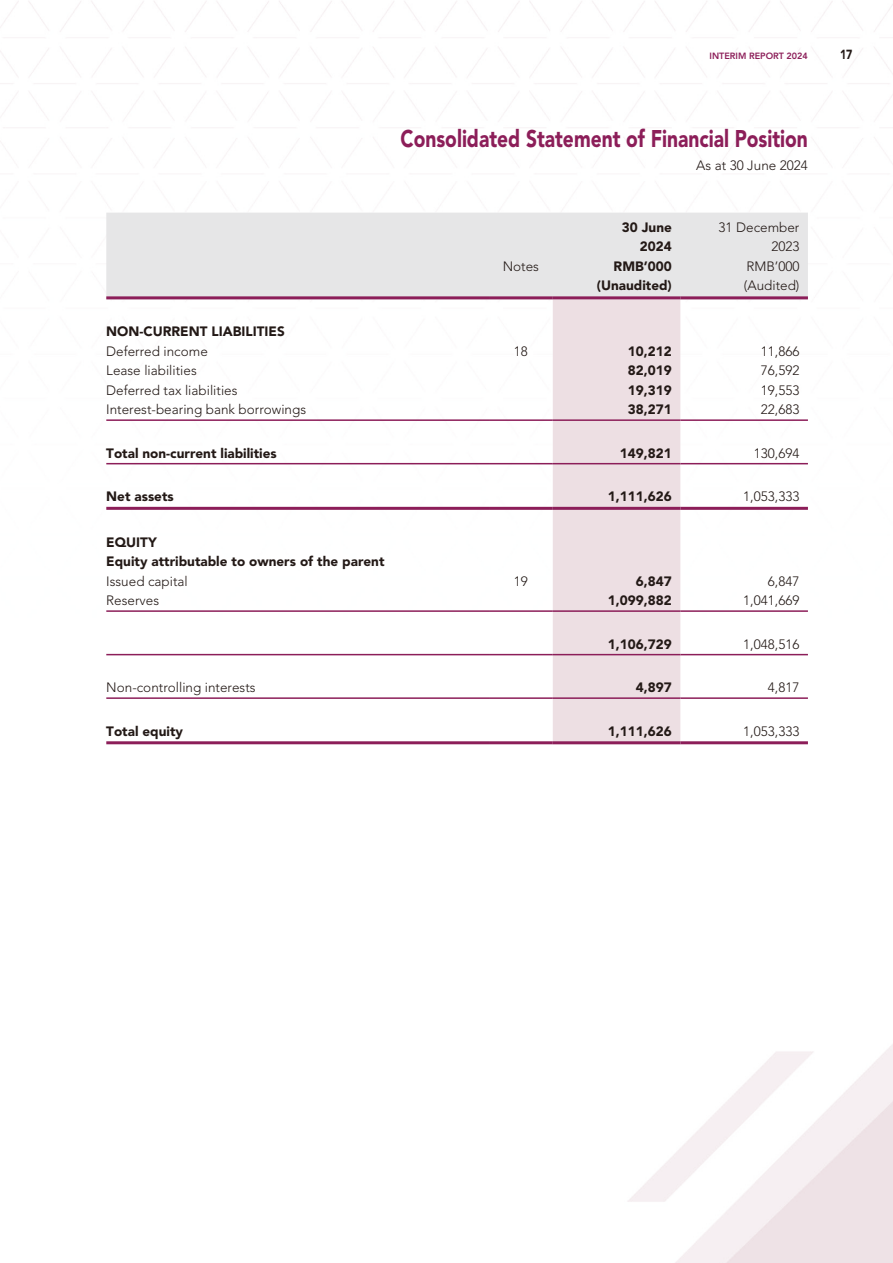
<style>
.page{position:relative;width:893px;height:1263px;background:#fff}
.page>*{position:absolute;margin:0;border:0;box-sizing:border-box;transform-origin:0 0}
.t1{font:900 24px "Avenir LT Std";color:#8c1e59;scale:.8 1}
.t2{font:300 13.5px "Avenir LT Std";color:#231916}
.t3{font:900 13.5px/19.5px "Avenir LT Std";color:#231916}
.t4{font:900 13.2px "Avenir LT Std";color:#231916;scale:.8 1}
.t5{font:800 9px "Avenir LT Std";color:#8c1e59}
</style>
<div class="page">
<div style="left:106px;top:213px;width:702px;height:83px;background:#e6e6e7"></div>
<div style="left:553px;top:299px;width:127px;height:442px;background:#eddfe3"></div>
<hr style="left:106px;top:296px;width:383px;height:3px;background:#8c1e59">
<hr style="left:489px;top:296px;width:64px;height:3px;background:#8c1e59">
<hr style="left:553px;top:296px;width:127px;height:3px;background:#8c1e59">
<hr style="left:680px;top:296px;width:128px;height:3px;background:#8c1e59">
<hr style="left:106px;top:419px;width:383px;height:2px;background:#8c1e59">
<hr style="left:489px;top:419px;width:64px;height:2px;background:#8c1e59">
<hr style="left:553px;top:419px;width:127px;height:2px;background:#8c1e59">
<hr style="left:680px;top:419px;width:128px;height:2px;background:#8c1e59">
<hr style="left:106px;top:463px;width:383px;height:1px;background:#8c1e59">
<hr style="left:489px;top:463px;width:64px;height:1px;background:#8c1e59">
<hr style="left:553px;top:463px;width:127px;height:1px;background:#8c1e59">
<hr style="left:680px;top:463px;width:128px;height:1px;background:#8c1e59">
<hr style="left:106px;top:507px;width:383px;height:3px;background:#8c1e59">
<hr style="left:489px;top:507px;width:64px;height:3px;background:#8c1e59">
<hr style="left:553px;top:507px;width:127px;height:3px;background:#8c1e59">
<hr style="left:680px;top:507px;width:128px;height:3px;background:#8c1e59">
<hr style="left:106px;top:610px;width:383px;height:2px;background:#8c1e59">
<hr style="left:489px;top:610px;width:64px;height:2px;background:#8c1e59">
<hr style="left:553px;top:610px;width:127px;height:2px;background:#8c1e59">
<hr style="left:680px;top:610px;width:128px;height:2px;background:#8c1e59">
<hr style="left:106px;top:654px;width:383px;height:1px;background:#8c1e59">
<hr style="left:489px;top:654px;width:64px;height:1px;background:#8c1e59">
<hr style="left:553px;top:654px;width:127px;height:1px;background:#8c1e59">
<hr style="left:680px;top:654px;width:128px;height:1px;background:#8c1e59">
<hr style="left:106px;top:697px;width:383px;height:2px;background:#8c1e59">
<hr style="left:489px;top:697px;width:64px;height:2px;background:#8c1e59">
<hr style="left:553px;top:697px;width:127px;height:2px;background:#8c1e59">
<hr style="left:680px;top:697px;width:128px;height:2px;background:#8c1e59">
<hr style="left:106px;top:741px;width:383px;height:3px;background:#8c1e59">
<hr style="left:489px;top:741px;width:64px;height:3px;background:#8c1e59">
<hr style="left:553px;top:741px;width:127px;height:3px;background:#8c1e59">
<hr style="left:680px;top:741px;width:128px;height:3px;background:#8c1e59">
<p class="t5" style="left:710px;top:51px;width:100px">INTERIM REPORT 2024</p>
<p class="t4" style="left:840px;top:48px;width:17px">17</p>
<h1 class="t1" style="left:400px;top:128px;width:511px">Consolidated Statement of Financial Position</h1>
<p class="t2" style="left:696px;top:159px;width:113px">As at 30 June 2024</p>
<p class="t3" style="left:622px;top:218px;width:51px">30 June</p>
<p class="t2" style="left:719px;top:221px;width:82px">31 December</p>
<p class="t3" style="left:640px;top:238px;width:33px">2024</p>
<p class="t2" style="left:771px;top:240px;width:30px">2023</p>
<p class="t2" style="left:503px;top:260px;width:38px">Notes</p>
<p class="t3" style="left:614px;top:257px;width:60px">RMB’000</p>
<p class="t2" style="left:746px;top:260px;width:55px">RMB’000</p>
<p class="t3" style="left:597px;top:277px;width:76px">(Unaudited)</p>
<p class="t2" style="left:744px;top:279px;width:57px">(Audited)</p>
<p class="t3" style="left:106px;top:322px;width:180px">NON-CURRENT LIABILITIES</p>
<p class="t2" style="left:106px;top:344px;width:103px">Deferred income</p>
<p class="t2" style="left:514px;top:344px;width:16px">18</p>
<p class="t3" style="left:628px;top:342px;width:45px">10,212</p>
<p class="t2" style="left:761px;top:344px;width:40px">11,866</p>
<p class="t2" style="left:106px;top:364px;width:92px">Lease liabilities</p>
<p class="t3" style="left:628px;top:361px;width:45px">82,019</p>
<p class="t2" style="left:761px;top:364px;width:40px">76,592</p>
<p class="t2" style="left:106px;top:383px;width:133px">Deferred tax liabilities</p>
<p class="t3" style="left:628px;top:381px;width:45px">19,319</p>
<p class="t2" style="left:761px;top:383px;width:40px">19,553</p>
<p class="t2" style="left:106px;top:403px;width:201px">Interest-bearing bank borrowings</p>
<p class="t3" style="left:628px;top:400px;width:45px">38,271</p>
<p class="t2" style="left:761px;top:403px;width:40px">22,683</p>
<p class="t3" style="left:106px;top:444px;width:172px">Total non-current liabilities</p>
<p class="t3" style="left:620px;top:444px;width:53px">149,821</p>
<p class="t2" style="left:754px;top:446px;width:47px">130,694</p>
<p class="t3" style="left:106px;top:487px;width:69px">Net assets</p>
<p class="t3" style="left:608px;top:487px;width:65px">1,111,626</p>
<p class="t2" style="left:743px;top:490px;width:58px">1,053,333</p>
<p class="t3" style="left:106px;top:533px;width:280px">EQUITY<br>Equity attributable to owners of the parent</p>
<p class="t2" style="left:106px;top:574px;width:83px">Issued capital</p>
<p class="t2" style="left:514px;top:574px;width:16px">19</p>
<p class="t3" style="left:636px;top:572px;width:37px">6,847</p>
<p class="t2" style="left:768px;top:574px;width:33px">6,847</p>
<p class="t2" style="left:106px;top:594px;width:54px">Reserves</p>
<p class="t3" style="left:608px;top:591px;width:65px">1,099,882</p>
<p class="t2" style="left:743px;top:594px;width:58px">1,041,669</p>
<p class="t3" style="left:608px;top:635px;width:65px">1,106,729</p>
<p class="t2" style="left:743px;top:637px;width:58px">1,048,516</p>
<p class="t2" style="left:106px;top:681px;width:151px">Non-controlling interests</p>
<p class="t3" style="left:636px;top:678px;width:37px">4,897</p>
<p class="t2" style="left:768px;top:681px;width:33px">4,817</p>
<p class="t3" style="left:106px;top:722px;width:78px">Total equity</p>
<p class="t3" style="left:608px;top:722px;width:65px">1,111,626</p>
<p class="t2" style="left:743px;top:724px;width:58px">1,053,333</p>
</div>
